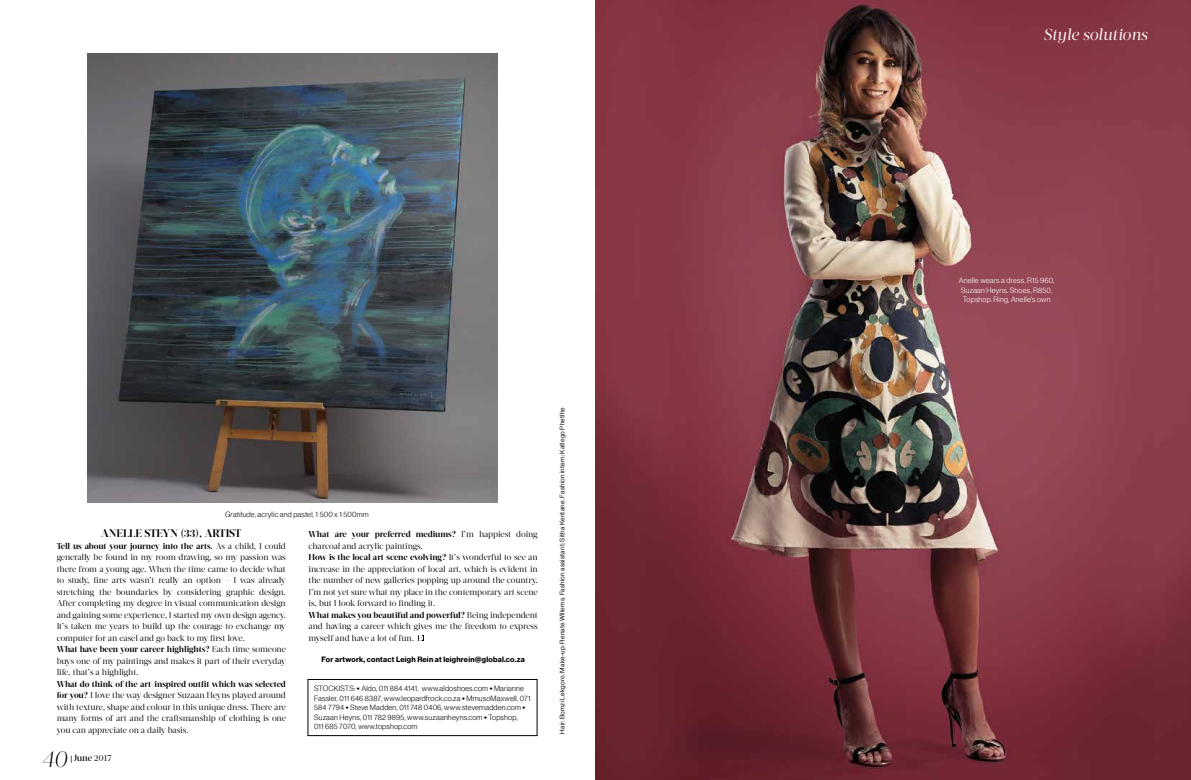
<style>
.page{position:relative;width:1191px;height:780px;background:#fff}
.page>*{position:absolute;margin:0;border:0;box-sizing:border-box;transform-origin:0 0}
.t1{font:italic 300 24px "Acta Display";color:#000}
.t2{font:italic 16px "Acta Display";letter-spacing:-.01em;color:#fff}
.t3{font:700 11px "Acta Display";letter-spacing:-.01em;color:#000}
.t4{font:500 9px "Acta Display";color:#000}
.t5{font:8.5px/11.5px "Acta Display";letter-spacing:-.015em;color:#000}
.t6{font:7.5px/9.5px "N Haas Grotesk DS Pro 45 Lt";letter-spacing:.03em;color:#000}
.t7{font:7.5px/9.5px "N Haas Grotesk DS Pro 45 Lt";letter-spacing:.03em;color:#fff}
.t8{font:7.5px "N Haas Grotesk DS Pro 75 Bd";letter-spacing:.03em;color:#000}
.t9{font:6.5px "N Haas Grotesk DS Pro 55 Rg";letter-spacing:.04em;color:#000}
.s1{font-family:"N Haas Grotesk DS Pro 46 Lt It"}
.s2{font-weight:400}
.s3{font-weight:700}
.s4{font-family:"Myriad Pro";font-weight:600;font-size:7px}
.s5{font-family:"N Haas Grotesk DS Pro 75 Bd"}
</style>
<div class="page">
<img style="left:595px;top:0;width:596px;height:780px">
<img style="left:88px;top:54px;width:409px;height:448px">
<div style="left:307px;top:679px;width:230px;height:57px;border:1px solid #000"></div>
<p class="t6" style="left:225px;top:509px;width:145px"><span class="s1">Gratitude</span>, acrylic and pastel, 1 500 x 1 500mm</p>
<p class="t3" style="left:101px;top:526px;width:142px">ANELLE STEYN <span class="s2">(</span>33<span class="s2">)</span>, ARTIST</p>
<p class="t5" style="left:57px;top:540px;width:231px"><span class="s3">Tell us about your journey into the arts.</span> As a child, I could generally be found in my room drawing, so my passion was there from a young age. When the time came to decide what to study, fine arts wasn’t really an option – I was already stretching the boundaries by considering graphic design.<br>After completing my degree in visual communication design and gaining some experience, I started my own design agency.<br>It’s taken me years to build up the courage to exchange my computer for an easel and go back to my first love.<br><span class="s3">What have been your career highlights?</span> Each time someone buys one of my paintings and makes it part of their everyday life, that’s a highlight.</p>
<p class="t5" style="left:57px;top:678px;width:231px;text-align:justify"><span class="s3">What do think of the art-inspired outfit which was selected for you?</span> I love the way designer Suzaan Heyns played around with texture, shape and colour in this unique dress. There are many forms of art and the craftsmanship of clothing is one you can appreciate on a daily basis.</p>
<h1 class="t1" style="left:42px;top:744px;width:28px">40</h1>
<p class="t4" style="left:70px;top:752px;width:43px"><span class="s4">|</span> June <span class="s2">2017</span></p>
<p class="t5" style="left:309px;top:528px;width:231px"><span class="s3">What are your preferred mediums?</span> I’m happiest doing charcoal and acrylic paintings.<br><span class="s3">How is the local art scene evolving?</span> It’s wonderful to see an increase in the appreciation of local art, which is evident in the number of new galleries popping up around the country.<br>I’m not yet sure what my place in the contemporary art scene is, but I look forward to finding it.<br><span class="s3">What makes you beautiful and powerful?</span> Being independent and having a career which gives me the freedom to express myself and have a lot of fun.</p>
<p class="t8" style="left:321px;top:654px;width:205px">For artwork, contact Leigh Rein at leighrein@global.co.za</p>
<p class="t6" style="left:314px;top:684px;width:218px">STOCKISTS: <span class="s5">•</span> Aldo, 011 884 4141, www.aldoshoes.com <span class="s5">•</span> Marianne Fassler, 011 646 8387, www.leopardfrock.co.za <span class="s5">•</span> MmusoMaxwell, 071<br>584 7794 <span class="s5">•</span> Steve Madden, 011 748 0406, www.stevemadden.com <span class="s5">• </span>Suzaan Heyns, 011 782 9895, www.suzaanheyns.com <span class="s5">•</span> Topshop,<br>011 685 7070, www.topshop.com</p>
<p class="t9" style="left:558px;top:733px;width:328px;rotate:-90deg">Hair: Bomzi Lekgoro. Make-up: Renate Willems. Fashion assistant: Sitha Kentane. Fashion intern: Katlego Phetlhe</p>
<h2 class="t2" style="left:1043px;top:25px;width:106px">Style solutions</h2>
<p class="t7" style="left:959px;top:275px;width:97px">Anelle wears a dress, R15 960,<br>Suzaan Heyns. Shoes, R850,<br>Topshop. Ring, Anelle's own</p>
</div>
